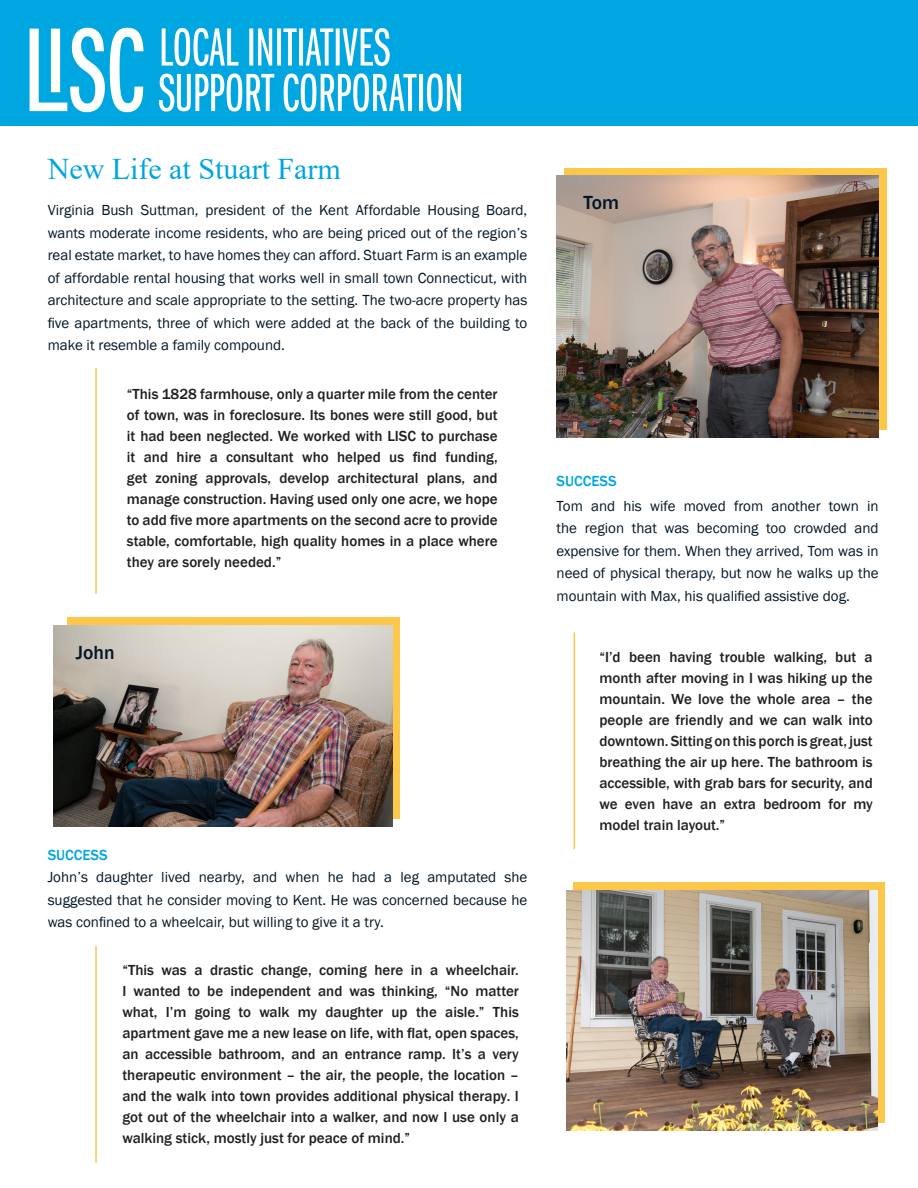
<style>
.page{position:relative;width:918px;height:1188px;background:#fff}
.page>*{position:absolute;margin:0;border:0;box-sizing:border-box;transform-origin:0 0}
.t1{font:30px "Times New Roman";color:#00a6df}
.t2{font:500 19.5px "Franklin Gothic";color:#031625}
.t3{font:500 15px/21px "Franklin Gothic";color:#231f20;text-align:justify}
.t4{font:15px/22.5px "Franklin Gothic";color:#031625;text-align:justify}
.t5{font:500 15px "Franklin Gothic";color:#00a6df}
</style>
<div class="page">
<div style="left:0;top:0;width:918px;height:125px;background:#00a6df"></div>
<div style="left:564px;top:168px;width:322px;height:262px;background:#fdc749"></div>
<div style="left:68px;top:618px;width:332px;height:201px;background:#fdc749"></div>
<img style="left:557px;top:176px;width:322px;height:262px">
<img style="left:29px;top:27px;width:433px;height:86px">
<img style="left:53px;top:625px;width:339px;height:201px">
<hr style="left:95px;top:368px;width:2px;height:226px;background:#fdc749">
<hr style="left:574px;top:633px;width:1px;height:216px;background:#fdc749">
<hr style="left:95px;top:946px;width:2px;height:216px;background:#fdc749">
<div style="left:574px;top:883px;width:311px;height:240px;background:#fdc749"></div>
<img style="left:566px;top:890px;width:311px;height:240px">
<p class="t1" style="left:48px;top:148px;width:295px">New Life at Stuart Farm</p>
<p class="t4" style="left:48px;top:199px;width:481px">Virginia Bush Suttman, president of the Kent Affordable Housing Board, wants moderate income residents, who are being priced out of the region’s real estate market, to have homes they can afford. Stuart Farm is an example of affordable rental housing that works well in small town Connecticut, with architecture and scale appropriate to the setting. The two-acre property has five apartments, three of which were added at the back of the building to make it resemble a family compound.</p>
<p class="t3" style="left:127px;top:383px;width:372px">“This 1828 farmhouse, only a quarter mile from the center of town, was in foreclosure. Its bones were still good, but it had been neglected. We worked with LISC to purchase it and hire a consultant who helped us find funding, get zoning approvals, develop architectural plans, and manage construction. Having used only one acre, we hope to add five more apartments on the second acre to provide stable, comfortable, high quality homes in a place where they are sorely needed.”</p>
<p class="t2" style="left:76px;top:640px;width:40px">John</p>
<p class="t5" style="left:48px;top:845px;width:62px">SUCCESS</p>
<p class="t4" style="left:48px;top:867px;width:481px">John’s daughter lived nearby, and when he had a leg amputated she suggested that he consider moving to Kent. He was concerned because he was confined to a wheelcair, but willing to give it a try.</p>
<p class="t3" style="left:122px;top:960px;width:398px">“This was a drastic change, coming here in a wheelchair.<br>I wanted to be independent and was thinking, “No matter what, I’m going to walk my daughter up the aisle.” This apartment gave me a new lease on life, with flat, open spaces, an accessible bathroom, and an entrance ramp. It’s a very therapeutic environment – the air, the people, the location – and the walk into town provides additional physical therapy. I got out of the wheelchair into a walker, and now I use only a walking stick, mostly just for peace of mind.”</p>
<p class="t2" style="left:583px;top:190px;width:37px">Tom</p>
<p class="t5" style="left:557px;top:472px;width:62px">SUCCESS</p>
<p class="t4" style="left:557px;top:495px;width:324px">Tom and his wife moved from another town in the region that was becoming too crowded and expensive for them. When they arrived, Tom was in need of physical therapy, but now he walks up the mountain with Max, his qualified assistive dog.</p>
<p class="t3" style="left:599px;top:647px;width:275px">“I’d been having trouble walking, but a month after moving in I was hiking up the mountain. We love the whole area – the people are friendly and we can walk into downtown. Sitting on this porch is great, just breathing the air up here. The bathroom is accessible, with grab bars for security, and we even have an extra bedroom for my model train layout.”</p>
</div>
